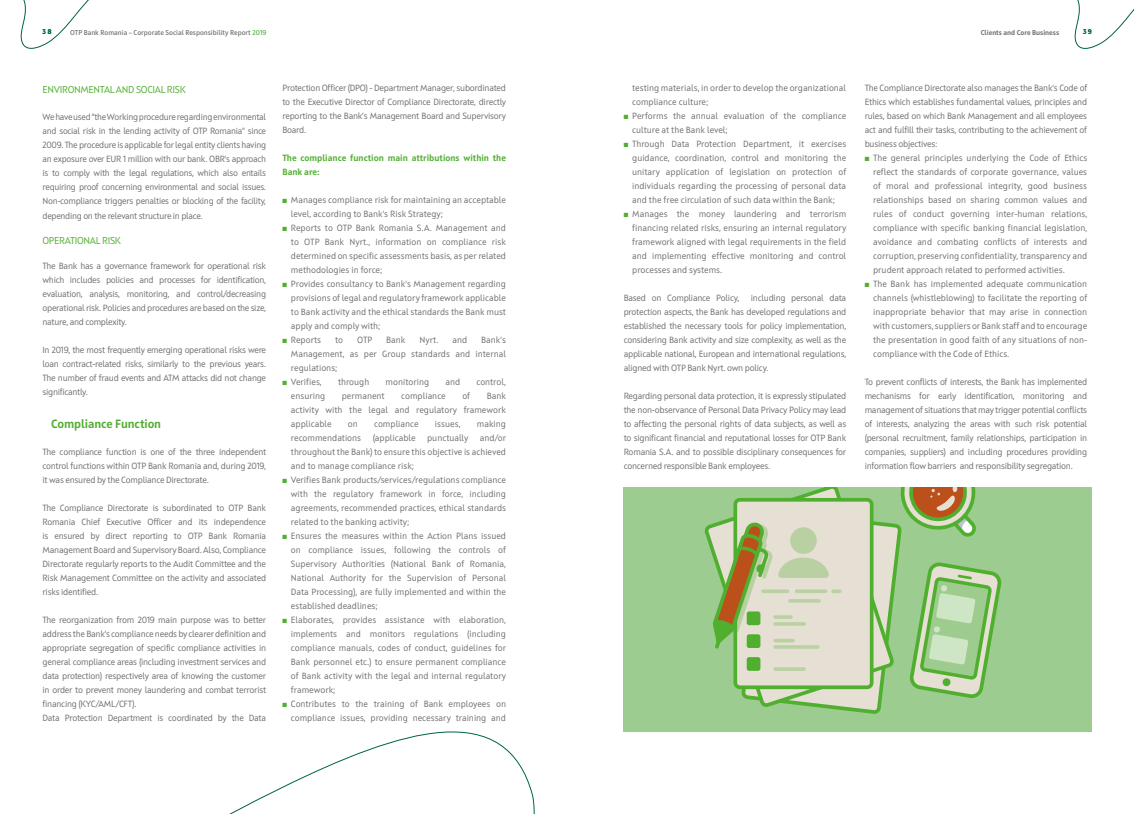
<style>
.page{position:relative;width:1134px;height:814px;background:#fff}
.page>*{position:absolute;margin:0;border:0;box-sizing:border-box;transform-origin:0 0}
.t1{font:700 12px "Squad";letter-spacing:-.005em;color:#52ae32}
.t2{font:10px "Squad";letter-spacing:-.03em;color:#52ae32}
.t3{font:9px/14px "Squad";letter-spacing:-.01em;color:#706f6f;text-align:justify}
.t4{font:700 9px/14px "Squad";color:#52ae32}
.t5{font:600 7px "Squad";color:#706f6f}
.t6{font:700 7px "Squad";color:#706f6f}
.t7{font:800 7px "Squad";color:#006539}
.s1{color:#54b047}
.s2{color:#52ae32}
</style>
<div class="page">
<svg style="left:20px;top:0;width:69px;height:49px"></svg>
<svg style="left:1074px;top:0;width:60px;height:49px"></svg>
<svg style="left:229px;top:731px;width:306px;height:83px"></svg>
<div style="left:624px;top:487px;width:468px;height:244px;background:#9dcc90"></div>
<svg style="left:704px;top:523px;width:9px;height:34px"></svg>
<svg style="left:713px;top:487px;width:289px;height:226px"></svg>
<p class="t7" style="left:43px;top:27px;width:11px">38</p>
<p class="t5" style="left:70px;top:28px;width:198px">OTP Bank Romania – Corporate Social Responsibility Report <span class="s1">2019</span></p>
<p class="t6" style="left:981px;top:28px;width:80px">Clients and Core Business</p>
<p class="t7" style="left:1083px;top:27px;width:11px">39</p>
<p class="t2" style="left:43px;top:83px;width:145px">ENVIRONMENTAL AND SOCIAL RISK</p>
<p class="t3" style="left:43px;top:110px;width:225px">We have used “the Working procedure regarding environmental and social risk in the lending activity of OTP Romania" since 2009. The procedure is applicable for legal entity clients having an exposure over EUR 1 million with our bank. OBR’s approach is to comply with the legal regulations, which also entails requiring proof concerning environmental and social issues.<br>Non-compliance triggers penalties or blocking of the facility, depending on the relevant structure in place.</p>
<p class="t2" style="left:43px;top:234px;width:80px">OPERATIONAL RISK</p>
<p class="t3" style="left:43px;top:258px;width:225px">The Bank has a governance framework for operational risk which includes policies and processes for identification, evaluation, analysis, monitoring, and control/decreasing operational risk. Policies and procedures are based on the size, nature, and complexity.</p>
<p class="t3" style="left:43px;top:342px;width:225px">In 2019, the most frequently emerging operational risks were loan contract-related risks, similarly to the previous years.<br>The number of fraud events and ATM attacks did not change significantly.</p>
<h1 class="t1" style="left:51px;top:416px;width:112px">Compliance Function</h1>
<p class="t3" style="left:43px;top:445px;width:225px">The compliance function is one of the three independent control functions within OTP Bank Romania and, during 2019, it was ensured by the Compliance Directorate.</p>
<p class="t3" style="left:43px;top:501px;width:225px">The Compliance Directorate is subordinated to OTP Bank Romania Chief Executive Officer and its independence is ensured by direct reporting to OTP Bank Romania Management Board and Supervisory Board. Also, Compliance Directorate regularly reports to the Audit Committee and the Risk Management Committee on the activity and associated risks identified.</p>
<p class="t3" style="left:43px;top:613px;width:225px;text-align:left">The reorganization from 2019 main purpose was to better address the Bank’s compliance needs by clearer definition and appropriate segregation of specific compliance activities in general compliance areas (including investment services and data protection) respectively area of knowing the customer in order to prevent money laundering and combat terrorist financing (KYC/AML/CFT).<br>Data Protection Department is coordinated by the Data</p>
<p class="t3" style="left:282px;top:81px;width:225px">Protection Officer (DPO) - Department Manager, subordinated to the Executive Director of Compliance Directorate, directly reporting to the Bank’s Management Board and Supervisory Board.</p>
<p class="t4" style="left:282px;top:151px;width:225px">The compliance function main attributions within the<br>Bank are:</p>
<p class="t3" style="left:291px;top:193px;width:217px;text-indent:-9px"><span class="s2">■</span> Manages compliance risk for maintaining an acceptable level, according to Bank's Risk Strategy;</p>
<p class="t3" style="left:291px;top:221px;width:217px;text-indent:-9px"><span class="s2">■</span> Reports to OTP Bank Romania S.A. Management and to OTP Bank Nyrt., information on compliance risk determined on specific assessments basis, as per related methodologies in force;</p>
<p class="t3" style="left:291px;top:277px;width:217px;text-indent:-9px"><span class="s2">■</span> Provides consultancy to Bank's Management regarding provisions of legal and regulatory framework applicable to Bank activity and the ethical standards the Bank must apply and comply with;</p>
<p class="t3" style="left:282px;top:333px;width:40px"><span class="s2">■</span> Reports</p>
<p class="t3" style="left:335px;top:333px;width:10px">to</p>
<p class="t3" style="left:357px;top:333px;width:17px">OTP</p>
<p class="t3" style="left:386px;top:333px;width:21px">Bank</p>
<p class="t3" style="left:419px;top:333px;width:21px">Nyrt.</p>
<p class="t3" style="left:452px;top:333px;width:16px">and</p>
<p class="t3" style="left:291px;top:333px;width:217px;text-indent:190px">Bank's Management, as per Group standards and internal regulations;</p>
<p class="t3" style="left:282px;top:375px;width:41px"><span class="s2">■</span> Verifies,</p>
<p class="t3" style="left:338px;top:375px;width:33px">through</p>
<p class="t3" style="left:386px;top:375px;width:45px">monitoring</p>
<p class="t3" style="left:445px;top:375px;width:16px">and</p>
<p class="t3" style="left:476px;top:375px;width:31px">control,</p>
<p class="t3" style="left:291px;top:389px;width:36px">ensuring</p>
<p class="t3" style="left:342px;top:389px;width:44px">permanent</p>
<p class="t3" style="left:401px;top:389px;width:46px">compliance</p>
<p class="t3" style="left:462px;top:389px;width:9px">of</p>
<p class="t3" style="left:291px;top:389px;width:217px;text-indent:196px">Bank activity with the legal and regulatory framework applicable</p>
<p class="t3" style="left:348px;top:417px;width:11px">on</p>
<p class="t3" style="left:374px;top:417px;width:46px">compliance</p>
<p class="t3" style="left:435px;top:417px;width:27px">issues,</p>
<p class="t3" style="left:477px;top:417px;width:31px">making</p>
<p class="t3" style="left:291px;top:431px;width:72px">recommendations</p>
<p class="t3" style="left:373px;top:431px;width:44px">(applicable</p>
<p class="t3" style="left:427px;top:431px;width:43px">punctually</p>
<p class="t3" style="left:291px;top:431px;width:217px;text-indent:189px">and/or throughout the Bank) to ensure this objective is achieved and to manage compliance risk;</p>
<p class="t3" style="left:291px;top:473px;width:217px;text-indent:-9px"><span class="s2">■</span> Verifies Bank products/services/regulations compliance with the regulatory framework in force, including agreements, recommended practices, ethical standards related to the banking activity;</p>
<p class="t3" style="left:291px;top:529px;width:217px;text-indent:-9px"><span class="s2">■</span> Ensures the measures within the Action Plans issued on compliance issues, following the controls of Supervisory Authorities (National Bank of Romania, National Authority for the Supervision of Personal Data Processing), are fully implemented and within the established deadlines;</p>
<p class="t3" style="left:291px;top:613px;width:217px;text-indent:-9px"><span class="s2">■</span> Elaborates, provides assistance with elaboration, implements and monitors regulations (including compliance manuals, codes of conduct, guidelines for Bank personnel etc.) to ensure permanent compliance of Bank activity with the legal and internal regulatory framework;</p>
<p class="t3" style="left:282px;top:697px;width:225px;text-align:right"><span class="s2">■</span> Contributes to the training of Bank employees on compliance issues, providing necessary training and</p>
<p class="t3" style="left:632px;top:81px;width:216px">testing materials, in order to develop the organizational compliance culture;</p>
<p class="t3" style="left:632px;top:109px;width:216px;text-indent:-9px"><span class="s2">■</span> Performs the annual evaluation of the compliance culture at the Bank level;</p>
<p class="t3" style="left:632px;top:137px;width:216px;text-indent:-9px"><span class="s2">■</span> Through Data Protection Department, it exercises guidance, coordination, control and monitoring the unitary application of legislation on protection of individuals regarding the processing of personal data and the free circulation of such data within the Bank;</p>
<p class="t3" style="left:632px;top:207px;width:216px;text-indent:-9px"><span class="s2">■</span> Manages the money laundering and terrorism financing related risks, ensuring an internal regulatory framework aligned with legal requirements in the field and implementing effective monitoring and control processes and systems.</p>
<p class="t3" style="left:624px;top:291px;width:117px">Based on Compliance Policy,</p>
<p class="t3" style="left:624px;top:291px;width:224px;text-indent:127px">including personal data protection aspects, the Bank has developed regulations and established the necessary tools for policy implementation, considering Bank activity and size complexity, as well as the applicable national, European and international regulations, aligned with OTP Bank Nyrt. own policy.</p>
<p class="t3" style="left:624px;top:389px;width:224px">Regarding personal data protection, it is expressly stipulated the non-observance of Personal Data Privacy Policy may lead to affecting the personal rights of data subjects, as well as to significant financial and reputational losses for OTP Bank Romania S.A. and to possible disciplinary consequences for concerned responsible Bank employees.</p>
<p class="t3" style="left:865px;top:81px;width:224px">The Compliance Directorate also manages the Bank's Code of Ethics which establishes fundamental values, principles and rules, based on which Bank Management and all employees act and fulfill their tasks, contributing to the achievement of business objectives:</p>
<p class="t3" style="left:873px;top:151px;width:216px;text-indent:-9px"><span class="s2">■</span> The general principles underlying the Code of Ethics reflect the standards of corporate governance, values of moral and professional integrity, good business relationships based on sharing common values and rules of conduct governing inter-human relations, compliance with specific banking financial legislation, avoidance and combating conflicts of interests and corruption, preserving confidentiality, transparency and prudent approach related to performed activities.</p>
<p class="t3" style="left:873px;top:277px;width:216px;text-indent:-9px"><span class="s2">■</span> The Bank has implemented adequate communication channels (whistleblowing) to facilitate the reporting of inappropriate behavior that may arise in connection with customers, suppliers or Bank staff and to encourage the presentation in good faith of any situations of non&shy;compliance with the Code of Ethics.</p>
<p class="t3" style="left:865px;top:375px;width:224px">To prevent conflicts of interests, the Bank has implemented mechanisms for early identification, monitoring and management of situations that may trigger potential conflicts of interests, analyzing the areas with such risk potential (personal recruitment, family relationships, participation in companies, suppliers) and including procedures providing information flow barriers and responsibility segregation.</p>
</div>
